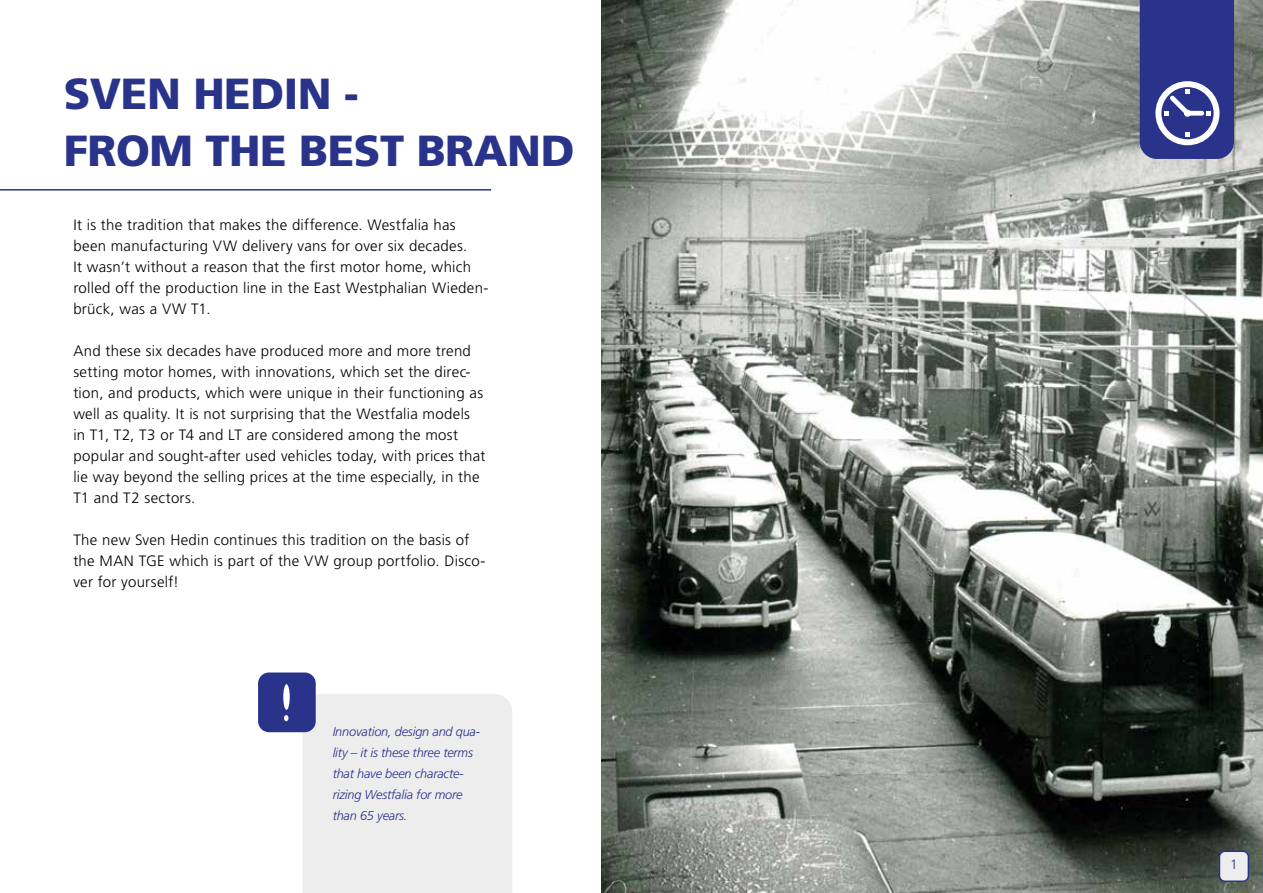
<style>
.page{position:relative;width:1263px;height:893px;background:#fff}
.page>*{position:absolute;margin:0;border:0;box-sizing:border-box;transform-origin:0 0}
.t1{font:900 43.5px/57px "Frutiger";letter-spacing:-.01em;color:#29338a}
.t2{font:300 15px/21px "Frutiger";letter-spacing:.02em;color:#000}
.t3{font:300 13.5px "Frutiger";color:#29338a}
.t4{font:italic 300 12.75px/21px "Frutiger";letter-spacing:-.015em;color:#29338a}
</style>
<div class="page">
<img style="left:601px;top:0;width:662px;height:893px">
<hr style="left:0;top:189px;width:491px;height:2px;background:#29338a">
<svg style="left:1140px;top:0;width:94px;height:159px;background:#3e4795"></svg>
<div style="left:302px;top:694px;width:210px;height:199px;background:#ededed"></div>
<div style="left:258px;top:672px;width:58px;height:60px;background:#29338a;border-radius:11px"></div>
<div style="left:283px;top:684px;width:7px;height:26px;background:#fff;border-radius:50%"></div>
<svg style="left:284px;top:715px;width:4px;height:6px"></svg>
<div style="left:1219px;top:851px;width:29px;height:30px;background:#ededed;border-radius:5px"></div>
<div style="left:1219px;top:850px;width:30px;height:32px;border:2px solid #29338a;border-radius:5px"></div>
<h1 class="t1" style="left:64px;top:65px;width:512px">SVEN HEDIN -<br>FROM THE BEST BRAND</h1>
<p class="t2" style="left:73px;top:214px;width:417px">It is the tradition that makes the difference. Westfalia has been manufacturing VW delivery vans for over six decades.<br>It wasn’t without a reason that the first motor home, which rolled off the production line in the East Westphalian Wieden&shy;brück, was a VW T1.</p>
<p class="t2" style="left:73px;top:340px;width:413px">And these six decades have produced more and more trend setting motor homes, with innovations, which set the direc&shy;tion, and products, which were unique in their functioning as well as quality. It is not surprising that the Westfalia models in T1, T2, T3 or T4 and LT are considered among the most popular and sought-after used vehicles today, with prices that lie way beyond the selling prices at the time especially, in the T1 and T2 sectors.</p>
<p class="t2" style="left:73px;top:529px;width:414px">The new Sven Hedin continues this tradition on the basis of the MAN TGE which is part of the VW group portfolio. Disco&shy;ver for yourself!</p>
<p class="t4" style="left:333px;top:721px;width:149px">Innovation, design and qua&shy;lity – it is these three terms that have been characte&shy;rizing Westfalia for more than 65 years.</p>
<p class="t3" style="left:1230px;top:857px;width:9px">1</p>
</div>
